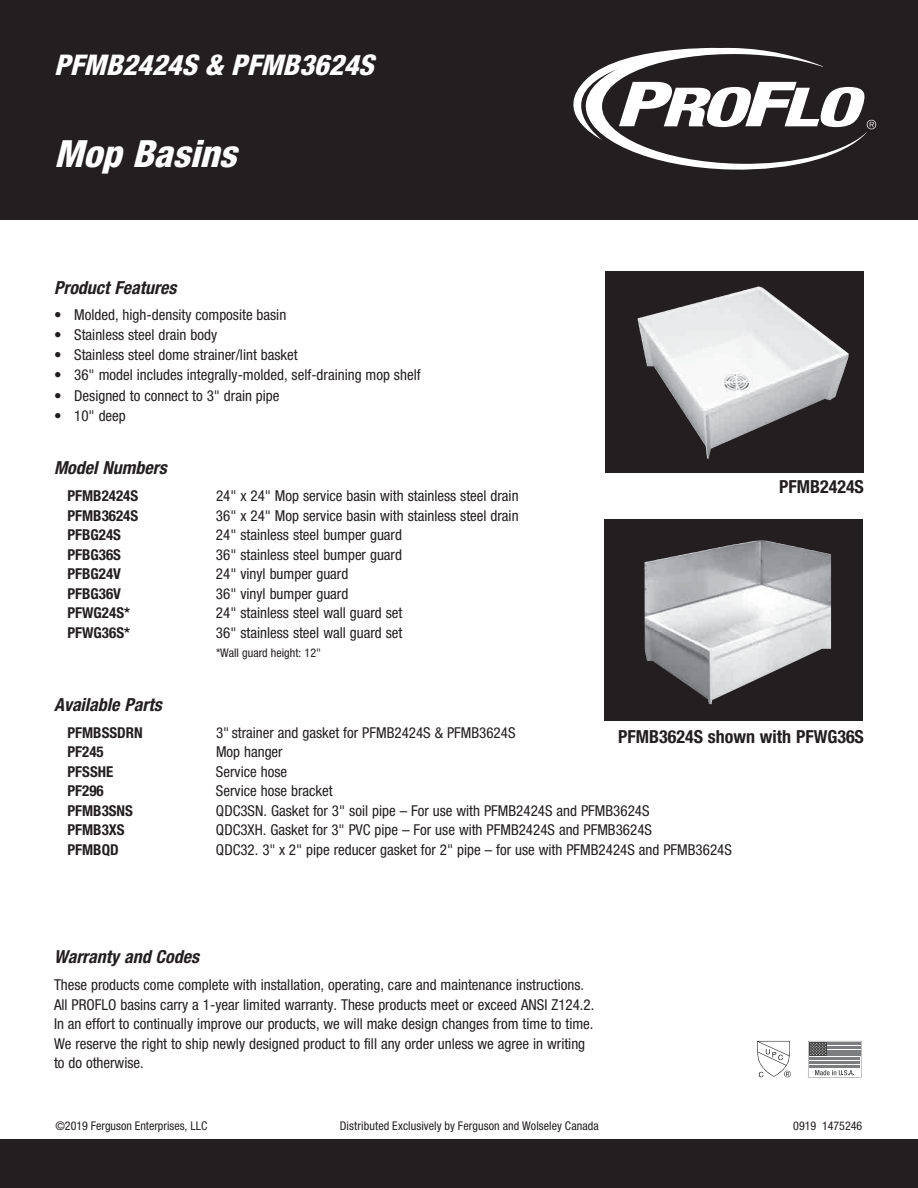
<style>
.page{position:relative;width:918px;height:1188px;background:#fff}
.page>*{position:absolute;margin:0;border:0;box-sizing:border-box;transform-origin:0 0}
.t1{font:italic 800 condensed 37.5px "Helvetica Neue LT Std";color:#fff}
.t2{font:italic 800 condensed 28.5px "Helvetica Neue LT Std";color:#fff}
.t3{font:italic 700 condensed 18px "Helvetica Neue";color:#231f20}
.t4{font:700 condensed 18px "Helvetica Neue";color:#231f20}
.t5{font:condensed 15px/19.5px "Helvetica Neue LT Std";color:#231f20}
.t6{font:700 condensed 15px "Helvetica Neue";color:#231f20}
.t7{font:condensed 12px "Helvetica Neue LT Std";color:#231f20}
</style>
<div class="page">
<div style="left:0;top:1139px;width:918px;height:49px;background:#231f20"></div>
<div style="left:0;top:0;width:918px;height:220px;background:#231f20"></div>
<svg style="left:573px;top:47px;width:303px;height:123px"></svg>
<svg style="left:757px;top:1041px;width:34px;height:36px"></svg>
<svg style="left:808px;top:1041px;width:54px;height:36px"></svg>
<svg style="left:605px;top:271px;width:259px;height:202px;background:#555354"></svg>
<img style="left:638px;top:287px;width:119px;height:105px">
<svg style="left:605px;top:520px;width:258px;height:201px;background:#4b484a"></svg>
<img style="left:645px;top:541px;width:116px;height:147px">
<div style="left:643px;top:539px;width:190px;height:167px;border:1px solid #231f20"></div>
<h2 class="t2" style="left:54px;top:47px;width:330px">PFMB2424S&amp; PFMB3624S</h2>
<h1 class="t1" style="left:54px;top:131px;width:195px">MopBasins</h1>
<p class="t3" style="left:54px;top:277px;width:124px">Product Features</p>
<p class="t5" style="left:54px;top:305px;width:234px">• Molded, high-density composite basin</p>
<p class="t5" style="left:54px;top:325px;width:165px">• Stainless steel drain body</p>
<p class="t5" style="left:54px;top:345px;width:245px">• Stainless steel dome strainer/lint basket</p>
<p class="t5" style="left:54px;top:365px;width:368px">• 36" model includes integrally-molded, self-draining mop shelf</p>
<p class="t5" style="left:54px;top:385px;width:227px">• Designed to connect to 3" drain pipe</p>
<p class="t5" style="left:54px;top:406px;width:73px">• 10" deep</p>
<p class="t3" style="left:54px;top:457px;width:114px">Model Numbers</p>
<p class="t6" style="left:68px;top:487px;width:72px">PFMB2424S</p>
<p class="t5" style="left:216px;top:486px;width:304px">24" x 24" Mop service basin with stainless steel drain</p>
<p class="t6" style="left:67px;top:507px;width:72px">PFMB3624S</p>
<p class="t5" style="left:216px;top:506px;width:304px">36" x 24" Mop service basin with stainless steel drain</p>
<p class="t6" style="left:67px;top:526px;width:55px">PFBG24S</p>
<p class="t5" style="left:216px;top:525px;width:188px">24" stainless steel bumper guard</p>
<p class="t6" style="left:67px;top:546px;width:55px">PFBG36S</p>
<p class="t5" style="left:216px;top:545px;width:188px">36" stainless steel bumper guard</p>
<p class="t6" style="left:67px;top:565px;width:55px">PFBG24V</p>
<p class="t5" style="left:216px;top:564px;width:134px">24" vinyl bumper guard</p>
<p class="t6" style="left:67px;top:585px;width:55px">PFBG36V</p>
<p class="t5" style="left:216px;top:584px;width:134px">36" vinyl bumper guard</p>
<p class="t6" style="left:67px;top:604px;width:64px">PFWG24S*</p>
<p class="t5" style="left:216px;top:603px;width:188px">24" stainless steel wall guard set</p>
<p class="t6" style="left:67px;top:624px;width:64px">PFWG36S*</p>
<p class="t5" style="left:216px;top:623px;width:188px">36" stainless steel wall guard set</p>
<p class="t7" style="left:216px;top:646px;width:106px">*Wall guard height: 12"</p>
<p class="t3" style="left:54px;top:694px;width:109px">Available Parts</p>
<p class="t6" style="left:68px;top:723px;width:77px">PFMBSSDRN</p>
<p class="t5" style="left:216px;top:723px;width:301px">3" strainer and gasket for PFMB2424S &amp; PFMB3624S</p>
<p class="t6" style="left:67px;top:743px;width:38px">PF245</p>
<p class="t5" style="left:216px;top:742px;width:68px">Mop hanger</p>
<p class="t6" style="left:67px;top:762px;width:47px">PFSSHE</p>
<p class="t5" style="left:216px;top:762px;width:73px">Service hose</p>
<p class="t6" style="left:67px;top:782px;width:38px">PF296</p>
<p class="t5" style="left:216px;top:781px;width:118px">Service hose bracket</p>
<p class="t6" style="left:67px;top:801px;width:67px">PFMB3SNS</p>
<p class="t5" style="left:216px;top:801px;width:435px">QDC3SN. Gasket for 3" soil pipe – For use with PFMB2424S and PFMB3624S</p>
<p class="t6" style="left:67px;top:821px;width:59px">PFMB3XS</p>
<p class="t5" style="left:216px;top:820px;width:438px">QDC3XH. Gasket for 3" PVC pipe – For use with PFMB2424S and PFMB3624S</p>
<p class="t6" style="left:67px;top:840px;width:53px">PFMBQD</p>
<p class="t5" style="left:216px;top:840px;width:517px">QDC32. 3" x 2" pipe reducer gasket for 2" pipe – for use with PFMB2424S and PFMB3624S</p>
<p class="t4" style="left:779px;top:476px;width:86px">PFMB2424S</p>
<p class="t4" style="left:618px;top:726px;width:247px">PFMB3624S shown with PFWG36S</p>
<p class="t3" style="left:54px;top:946px;width:147px">Warranty and Codes</p>
<p class="t5" style="left:54px;top:975px;width:542px">These products come complete with installation, operating, care and maintenance instructions.<br>All PROFLO basins carry a 1-year limited warranty. These products meet or exceed ANSI Z124.2.<br>In an effort to continually improve our products, we will make design changes from time to time.<br>We reserve the right to ship newly designed product to fill any order unless we agree in writing to do otherwise.</p>
<p class="t7" style="left:55px;top:1119px;width:153px">©2019 Ferguson Enterprises, LLC</p>
<p class="t7" style="left:340px;top:1119px;width:261px">Distributed Exclusively by Ferguson and Wolseley Canada</p>
<p class="t7" style="left:793px;top:1119px;width:71px">0919 1475246</p>
</div>
